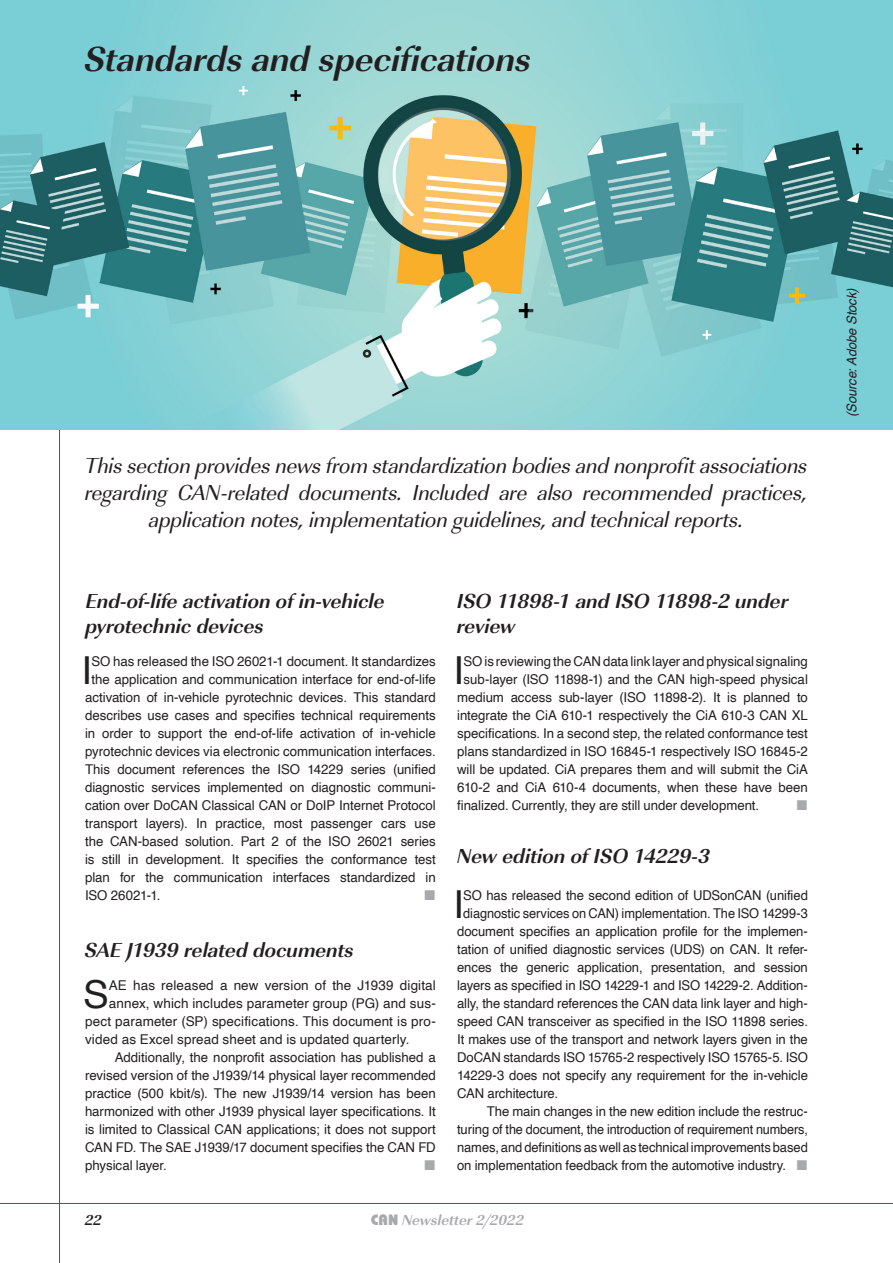
<style>
.page{position:relative;width:893px;height:1263px;background:#fff}
.page>*{position:absolute;margin:0;border:0;box-sizing:border-box;transform-origin:0 0}
.Fließtext_erster_Art{font:38.55px "Helvetica";color:#231f20}
.Großüberschrift__Zen{font:36px "URW Imperial T Bold Obli";letter-spacing:-.005em;color:#231f20}
.Side_note__Text{font:22.5px/27px "URW Imperial T Regu Obli";letter-spacing:-.015em;color:#231f20;text-align:center}
.Großüberschrift__Zen-2{font:21px/25.2px "URW Imperial T Bold Obli";letter-spacing:-.005em;color:#231f20}
.t1{font:15px "URW Imperial T Bold Obli";color:#a8a9ad}
.t2{font:15px "URW Imperial T Bold Obli";color:#231f20}
.Fließtext_erster_Art-2{font:13.5px "Helvetica";letter-spacing:-.005em;color:#231f20}
.Fließtext_mit_Blocks{font:13.5px/18px "Helvetica";letter-spacing:-.005em;color:#231f20;text-align:justify}
.Fließtext_erster_Art-3{font:13.5px "Helvetica";letter-spacing:-.005em;color:#231f20;scale:.95 1}
.Bildunterschrift__li{font:italic 13.5px "Helvetica";color:#231f20;scale:.96 1}
.s1{font-family:"Bauhaus";font-weight:800}
</style>
<div class="page">
<hr style="left:59px;top:43px;width:1px;height:1220px;background:#007f52">
<hr style="left:0;top:1203px;width:893px;height:1px;background:#007f52">
<img style="left:0;top:0;width:893px;height:429px">
<p class="Großüberschrift__Zen" style="left:85px;top:37px;width:448px">Standards and specifications</p>
<p class="Side_note__Text" style="left:85px;top:452px;width:724px">This section provides news from standardization bodies and nonprofit associations regarding CAN-related documents. Included are also recommended practices, application notes, implementation guidelines, and technical reports.</p>
<p class="Großüberschrift__Zen-2" style="left:86px;top:588px;width:301px">End-of-life activation of in-vehicle pyrotechnic devices</p>
<p class="Großüberschrift__Zen-2" style="left:457px;top:588px;width:333px">ISO 11898-1 and ISO 11898-2 under review</p>
<p class="Fließtext_erster_Art" style="left:81px;top:641px;width:12px">I</p>
<p class="Fließtext_erster_Art-2" style="left:91px;top:651px;width:346px">SO has released the ISO 26021-1 document. It standardizes</p>
<p class="Fließtext_erster_Art-2" style="left:91px;top:669px;width:346px">the application and communication interface for end-of-life</p>
<p class="Fließtext_erster_Art-2" style="left:85px;top:687px;width:352px">activation of in-vehicle pyrotechnic devices. This standard</p>
<p class="Fließtext_erster_Art-2" style="left:85px;top:705px;width:352px">describes use cases and specifies technical requirements</p>
<p class="Fließtext_erster_Art-2" style="left:85px;top:723px;width:352px">in order to support the end-of-life activation of in-vehicle</p>
<p class="Fließtext_erster_Art-2" style="left:85px;top:741px;width:352px">pyrotechnic devices via electronic communication interfaces.</p>
<p class="Fließtext_erster_Art-2" style="left:85px;top:759px;width:352px">This document references the ISO 14229 series (unified</p>
<p class="Fließtext_erster_Art-2" style="left:85px;top:777px;width:352px">diagnostic services implemented on diagnostic communi-</p>
<p class="Fließtext_erster_Art-2" style="left:85px;top:795px;width:352px">cation over DoCAN Classical CAN or DoIP Internet Protocol</p>
<p class="Fließtext_erster_Art-2" style="left:85px;top:813px;width:352px">transport layers). In practice, most passenger cars use</p>
<p class="Fließtext_erster_Art-2" style="left:85px;top:831px;width:352px">the CAN-based solution. Part 2 of the ISO 26021 series</p>
<p class="Fließtext_erster_Art-2" style="left:85px;top:849px;width:352px">is still in development. It specifies the conformance test</p>
<p class="Fließtext_erster_Art-2" style="left:85px;top:867px;width:352px">plan for the communication interfaces standardized in</p>
<p class="Fließtext_erster_Art-2" style="left:85px;top:885px;width:77px">ISO 26021-1.</p>
<p class="Großüberschrift__Zen-2" style="left:85px;top:937px;width:271px">SAE J1939 related documents</p>
<p class="Fließtext_erster_Art" style="left:83px;top:965px;width:27px">S</p>
<p class="Fließtext_erster_Art-2" style="left:109px;top:975px;width:328px">AE has released a new version of the J1939 digital</p>
<p class="Fließtext_erster_Art-2" style="left:109px;top:993px;width:328px">annex, which includes parameter group (PG) and sus-</p>
<p class="Fließtext_erster_Art-2" style="left:85px;top:1011px;width:352px">pect parameter (SP) specifications. This document is pro-</p>
<p class="Fließtext_erster_Art-2" style="left:85px;top:1029px;width:326px">vided as Excel spread sheet and is updated quarterly.</p>
<p class="Fließtext_mit_Blocks" style="left:85px;top:1049px;width:352px;text-indent:30px">Additionally, the nonprofit association has published a revised version of the J1939/14 physical layer recommended practice (500 kbit/s). The new J1939/14 version has been harmonized with other J1939 physical layer specifications. It is limited to Classical CAN applications; it does not support CAN FD. The SAE J1939/17 document specifies the CAN FD physical layer.</p>
<p class="Fließtext_erster_Art" style="left:453px;top:641px;width:12px">I</p>
<p class="Fließtext_erster_Art-2" style="left:464px;top:651px;width:346px">SO is reviewing the CAN data link layer and physical signaling</p>
<p class="Fließtext_erster_Art-2" style="left:464px;top:669px;width:346px">sub-layer (ISO 11898-1) and the CAN high-speed physical</p>
<p class="Fließtext_erster_Art-2" style="left:457px;top:687px;width:352px">medium access sub-layer (ISO 11898-2). It is planned to</p>
<p class="Fließtext_erster_Art-2" style="left:457px;top:705px;width:352px">integrate the CiA 610-1 respectively the CiA 610-3 CAN XL</p>
<p class="Fließtext_erster_Art-2" style="left:457px;top:723px;width:352px">specifications. In a second step, the related conformance test</p>
<p class="Fließtext_erster_Art-2" style="left:457px;top:741px;width:352px">plans standardized in ISO 16845-1 respectively ISO 16845-2</p>
<p class="Fließtext_erster_Art-2" style="left:457px;top:759px;width:352px">will be updated. CiA prepares them and will submit the CiA</p>
<p class="Fließtext_erster_Art-2" style="left:457px;top:777px;width:352px">610-2 and CiA 610-4 documents, when these have been</p>
<p class="Fließtext_erster_Art-2" style="left:457px;top:795px;width:304px">finalized. Currently, they are still under development.</p>
<p class="Großüberschrift__Zen-2" style="left:457px;top:844px;width:255px">New edition of ISO 14229-3</p>
<p class="Fließtext_erster_Art" style="left:453px;top:875px;width:12px">I</p>
<p class="Fließtext_erster_Art-2" style="left:463px;top:885px;width:346px">SO has released the second edition of UDSonCAN (unified</p>
<p class="Fließtext_erster_Art-3" style="left:463px;top:903px;width:364px">diagnostic services on CAN) implementation. The ISO 14299-3</p>
<p class="Fließtext_erster_Art-2" style="left:457px;top:921px;width:352px">document specifies an application profile for the implemen-</p>
<p class="Fließtext_erster_Art-2" style="left:457px;top:939px;width:352px">tation of unified diagnostic services (UDS) on CAN. It refer-</p>
<p class="Fließtext_erster_Art-2" style="left:457px;top:957px;width:352px">ences the generic application, presentation, and session</p>
<p class="Fließtext_erster_Art-2" style="left:457px;top:975px;width:352px">layers as specified in ISO 14229-1 and ISO 14229-2. Addition-</p>
<p class="Fließtext_erster_Art-2" style="left:457px;top:993px;width:352px">ally, the standard references the CAN data link layer and high-</p>
<p class="Fließtext_erster_Art-2" style="left:457px;top:1011px;width:352px">speed CAN transceiver as specified in the ISO 11898 series.</p>
<p class="Fließtext_erster_Art-2" style="left:457px;top:1029px;width:352px">It makes use of the transport and network layers given in the</p>
<p class="Fließtext_erster_Art-2" style="left:457px;top:1047px;width:352px">DoCAN standards ISO 15765-2 respectively ISO 15765-5. ISO</p>
<p class="Fließtext_erster_Art-2" style="left:457px;top:1065px;width:352px">14229-3 does not specify any requirement for the in-vehicle</p>
<p class="Fließtext_erster_Art-2" style="left:457px;top:1083px;width:103px">CAN architecture.</p>
<p class="Fließtext_mit_Blocks" style="left:457px;top:1103px;width:352px;text-indent:30px">The main changes in the new edition include the restruc&shy;turing of the document, the introduction of requirement numbers, names, and definitions as well as technical improvements based on implementation feedback from the automotive industry.</p>
<p class="t2" style="left:85px;top:1211px;width:18px">22</p>
<p class="t1" style="left:371px;top:1211px;width:155px"><span class="s1">CAN</span> Newsletter 2/2022</p>
<p class="Bildunterschrift__li" style="left:841px;top:417px;width:135px;rotate:-90deg">(Source: Adobe Stock)</p>
</div>
